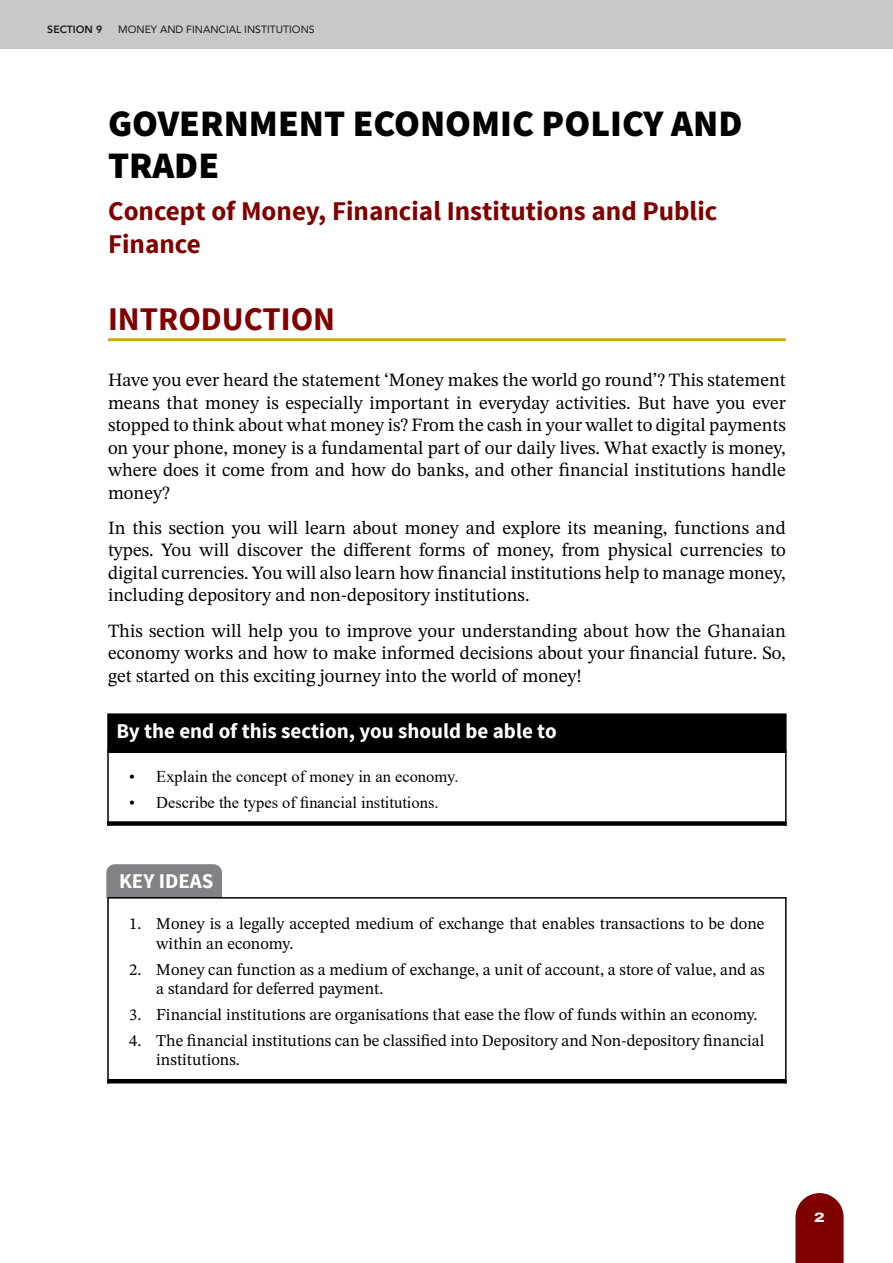
<style>
.page{position:relative;width:893px;height:1263px;background:#fff}
.page>*{position:absolute;margin:0;border:0;box-sizing:border-box;transform-origin:0 0}
.Strand_name{font:900 37.5px/42px "Source Sans Pro";color:#000}
.Introduction{font:700 33px "Source Sans Pro";color:#800000}
.Substrand{font:700 27px/33px "Source Sans Pro";color:#800000}
.LEARNING_INDICATORS{font:700 21px "Source Sans Pro";color:#fff}
.KEY_IDEAS{font:700 21px "Source Sans Pro";color:#fff}
.Body{font:18.75px/22.5px "STIX Two Text";color:#000;text-align:justify}
.KEY_IDEAS_BODY{font:16.5px/19.5px "STIX Two Text";color:#000}
.LI_BODY{font:16.5px "Times New Roman";color:#000}
.t1{font:800 13.5px "Archivo Expanded";color:#fff}
.t2{font:10.5px "Avenir";color:#1a1a1a}
.t3{font:800 10.5px "Avenir";color:#1a1a1a}
</style>
<div class="page">
<div style="left:0;top:0;width:893px;height:49px;background:#c7c8ca"></div>
<svg style="left:795px;top:1193px;width:49px;height:70px;background:#8b1717"></svg>
<hr style="left:108px;top:338px;width:678px;height:3px;background:#c7a923">
<div style="left:108px;top:714px;width:678px;height:38px;background:#000"></div>
<div style="left:107px;top:713px;width:680px;height:40px;border:2px solid #000"></div>
<div style="left:107px;top:750px;width:680px;height:76px;border:2px solid #000"></div>
<div style="left:107px;top:821px;width:680px;height:5px;background:#000"></div>
<div style="left:106px;top:864px;width:116px;height:34px;background:#808285"></div>
<div style="left:107px;top:897px;width:680px;height:187px;border:2px solid #000"></div>
<hr style="left:107px;top:1079px;width:680px;height:4px;background:#000">
<p class="t3" style="left:47px;top:21px;width:57px">SECTION 9</p>
<p class="t2" style="left:118px;top:21px;width:198px">MONEY AND FINANCIAL INSTITUTIONS</p>
<p class="Strand_name" style="left:108px;top:102px;width:636px">GOVERNMENT ECONOMIC POLICY AND<br>TRADE</p>
<p class="Substrand" style="left:108px;top:195px;width:611px">Concept of Money, Financial Institutions and Public<br>Finance</p>
<p class="Introduction" style="left:108px;top:298px;width:229px">INTRODUCTION</p>
<p class="Body" style="left:108px;top:369px;width:679px">Have you ever heard the statement ‘Money makes the world go round’? This statement means that money is especially important in everyday activities. But have you ever stopped to think about what money is? From the cash in your wallet to digital payments on your phone, money is a fundamental part of our daily lives. What exactly is money, where does it come from and how do banks, and other financial institutions handle money?</p>
<p class="Body" style="left:108px;top:516px;width:679px">In this section you will learn about money and explore its meaning, functions and types. You will discover the different forms of money, from physical currencies to digital currencies. You will also learn how financial institutions help to manage money, including depository and non-depository institutions.</p>
<p class="Body" style="left:108px;top:619px;width:679px">This section will help you to improve your understanding about how the Ghanaian economy works and how to make informed decisions about your financial future. So, get started on this exciting journey into the world of money!</p>
<p class="LEARNING_INDICATORS" style="left:117px;top:718px;width:442px">By the end of this section, you should be able to</p>
<p class="LI_BODY" style="left:129px;top:765px;width:331px">• Explain the concept of money in an economy.</p>
<p class="LI_BODY" style="left:129px;top:791px;width:311px">• Describe the types of financial institutions.</p>
<p class="KEY_IDEAS" style="left:119px;top:868px;width:96px">KEY IDEAS</p>
<p class="KEY_IDEAS_BODY" style="left:156px;top:914px;width:610px;text-indent:-27px">1. Money is a legally accepted medium of exchange that enables transactions to be done within an economy.</p>
<p class="KEY_IDEAS_BODY" style="left:156px;top:959px;width:610px;text-indent:-27px">2. Money can function as a medium of exchange, a unit of account, a store of value, and as a standard for deferred payment.</p>
<p class="KEY_IDEAS_BODY" style="left:129px;top:1005px;width:630px">3. Financial institutions are organisations that ease the flow of funds within an economy.</p>
<p class="KEY_IDEAS_BODY" style="left:156px;top:1030px;width:610px;text-indent:-27px">4. The financial institutions can be classified into Depository and Non-depository financial institutions.</p>
<p class="t1" style="left:814px;top:1207px;width:12px">2</p>
</div>
